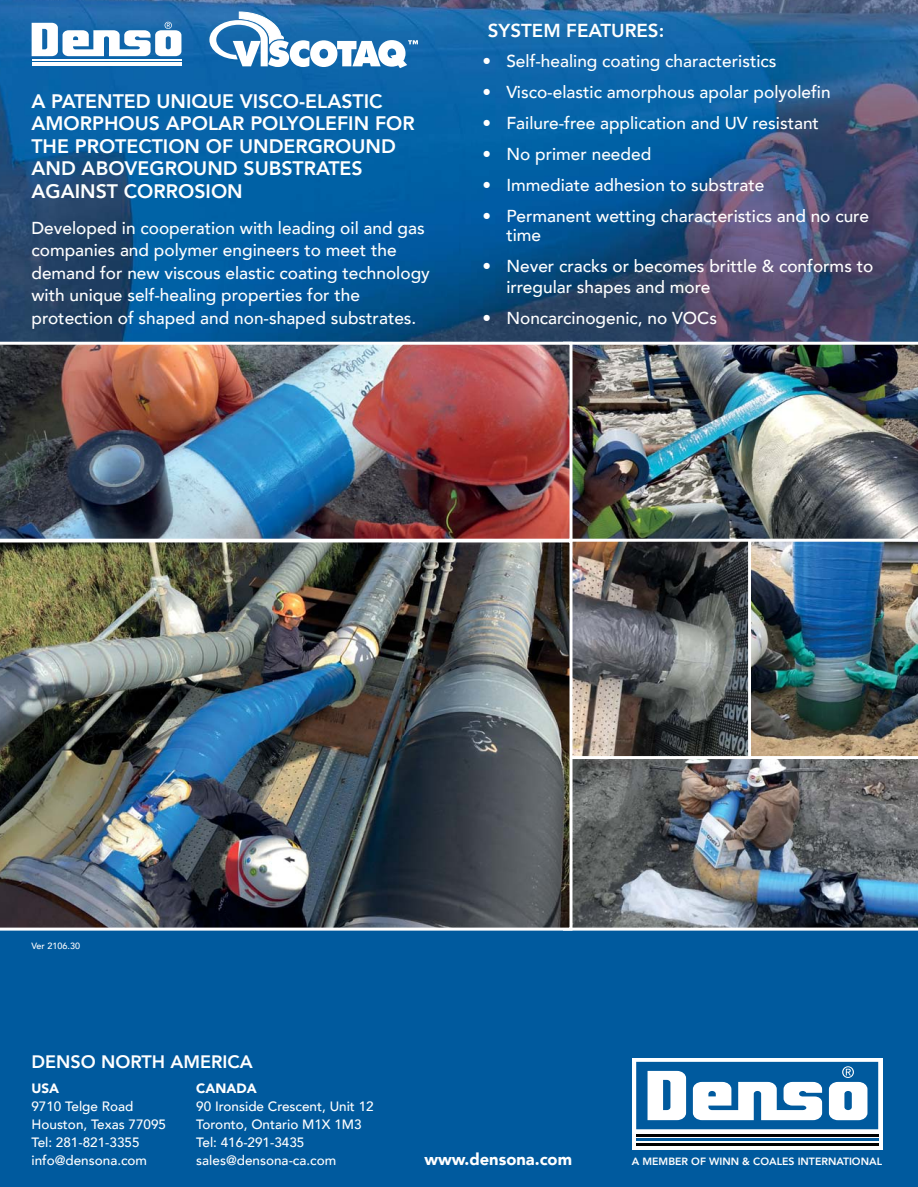
<style>
.page{position:relative;width:918px;height:1187px;background:#fff}
.page>*{position:absolute;margin:0;border:0;box-sizing:border-box;transform-origin:0 0}
.t1{font:800 19.5px/22.5px "Avenir";color:#fff}
.t2{font:800 18.75px "Avenir";color:#fff}
.t3{font:800 18px "Avenir";color:#fff}
.t4{font:500 17.25px/22.5px "Avenir";color:#fff}
.t5{font:900 16.5px "Avenir";color:#fff}
.t6{font:500 13.5px/18px "Avenir";color:#fff}
.t7{font:900 13.5px "Avenir";color:#fff}
.t8{font:800 10.5px "Avenir";color:#fff}
.t9{font:500 9px "Avenir";color:#fff}
</style>
<div class="page">
<img style="left:0;top:0;width:917px;height:341px">
<hr style="left:32px;top:59px;width:149px;height:1px;background:#fff">
<hr style="left:32px;top:62px;width:149px;height:1px;background:#fff">
<hr style="left:32px;top:65px;width:149px;height:1px;background:#fff">
<svg style="left:32px;top:22px;width:149px;height:34px"></svg>
<div style="left:0;top:929px;width:917px;height:257px;background:#005a9e"></div>
<svg style="left:632px;top:1058px;width:250px;height:91px;background:#cfd5da"></svg>
<hr style="left:636px;top:1133px;width:242px;height:3px;background:#000">
<hr style="left:636px;top:1138px;width:242px;height:2px;background:#005a9e">
<hr style="left:636px;top:1142px;width:242px;height:3px;background:#000">
<svg style="left:636px;top:1061px;width:242px;height:68px"></svg>
<svg style="left:209px;top:12px;width:209px;height:56px"></svg>
<img style="left:572px;top:541px;width:175px;height:215px">
<img style="left:751px;top:541px;width:166px;height:215px">
<img style="left:572px;top:756px;width:345px;height:174px">
<img style="left:572px;top:344px;width:345px;height:195px">
<img style="left:0;top:344px;width:570px;height:195px">
<img style="left:0;top:542px;width:572px;height:388px">
<p class="t1" style="left:31px;top:90px;width:385px">A PATENTED UNIQUE VISCO-ELASTIC<br>AMORPHOUS APOLAR POLYOLEFIN FOR<br>THE PROTECTION OF UNDERGROUND<br>AND ABOVEGROUND SUBSTRATES<br>AGAINST CORROSION</p>
<p class="t4" style="left:31px;top:217px;width:400px">Developed in cooperation with leading oil and gas companies and polymer engineers to meet the demand for new viscous elastic coating technology with unique self-healing properties for the protection of shaped and non-shaped substrates.</p>
<p class="t2" style="left:488px;top:19px;width:178px">SYSTEM FEATURES:</p>
<p class="t4" style="left:482px;top:51px;width:295px">• Self-healing coating characteristics</p>
<p class="t4" style="left:482px;top:82px;width:350px">• Visco-elastic amorphous apolar polyolefin</p>
<p class="t4" style="left:482px;top:113px;width:338px">• Failure-free application and UV resistant</p>
<p class="t4" style="left:482px;top:144px;width:170px">• No primer needed</p>
<p class="t4" style="left:482px;top:175px;width:283px">• Immediate adhesion to substrate</p>
<p class="t4" style="left:506px;top:207px;width:364px;line-height:19px;text-indent:-24px">• Permanent wetting characteristics and no cure time</p>
<p class="t4" style="left:506px;top:257px;width:368px;line-height:20.5px;text-indent:-24px">• Never cracks or becomes brittle &amp; conforms to irregular shapes and more</p>
<p class="t4" style="left:482px;top:307px;width:236px">• Noncarcinogenic, no VOCs</p>
<p class="t9" style="left:31px;top:940px;width:50px">Ver 2106.30</p>
<p class="t3" style="left:31px;top:1050px;width:223px">DENSO NORTH AMERICA</p>
<p class="t7" style="left:31px;top:1079px;width:29px">USA</p>
<p class="t6" style="left:31px;top:1097px;width:136px">9710 Telge Road<br>Houston, Texas 77095<br>Tel: 281-821-3355 info@densona.com</p>
<p class="t7" style="left:196px;top:1079px;width:62px">CANADA</p>
<p class="t6" style="left:196px;top:1097px;width:179px">90 Ironside Crescent, Unit 12<br>Toronto, Ontario M1X 1M3<br>Tel: 416-291-3435 sales@densona-ca.com</p>
<p class="t5" style="left:424px;top:1148px;width:149px">www.densona.com</p>
<p class="t8" style="left:631px;top:1154px;width:252px">A MEMBER OF WINN &amp; COALES INTERNATIONAL</p>
</div>
